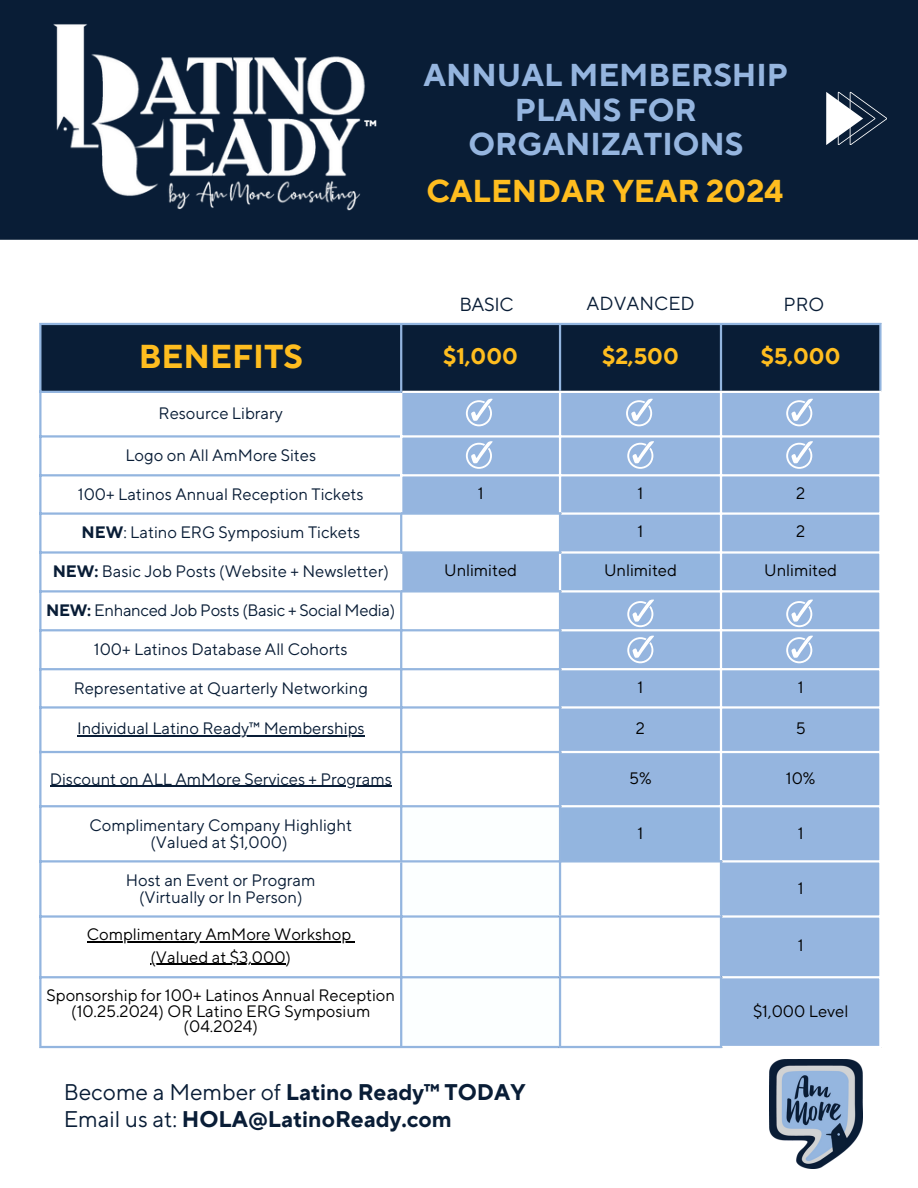
<style>
.page{position:relative;width:918px;height:1188px;background:#fff}
.page>*{position:absolute;margin:0;border:0;box-sizing:border-box;transform-origin:0 0}
.t1{font:700 33px "TT Norms Pro";color:#ffbd1f}
.t2{font:700 31.5px/34.8px "TT Norms Pro";color:#95b5df;text-align:center}
.t3{font:700 31.5px "TT Norms Pro";color:#ffbd1f}
.t4{font:700 22.5px "TT Norms Pro";color:#091d36}
.t5{font:700 22.5px "TT Norms Pro";color:#ffbd1f}
.t6{font:18.9px "TT Norms Pro";color:#091d36}
.t7{font:700 18px "TT Norms Pro";color:#fff}
.t8{font:16.5px "TT Norms Pro";color:#091d36}
.t9{font:16.5px/15.8px "TT Norms Pro";color:#000;text-align:center}
.t10{font:16.5px "TT Norms Pro";letter-spacing:-.02em;color:#091d36}
.s1{font-weight:700}
.s2{font-weight:400}
</style>
<div class="page">
<div style="left:0;top:0;width:918px;height:240px;background:#091d36"></div>
<img style="left:19px;top:0;width:380px;height:240px">
<div style="left:42px;top:325px;width:837px;height:66px;background:#091d36"></div>
<div style="left:402px;top:393px;width:477px;height:653px;background:#95b5df"></div>
<svg style="left:42px;top:515px;width:678px;height:531px"></svg>
<div style="left:561px;top:554px;width:159px;height:306px;background:#95b5df"></div>
<svg style="left:402px;top:807px;width:157px;height:239px"></svg>
<hr style="left:77px;top:736px;width:288px;height:1px;background:#091d36">
<hr style="left:50px;top:786px;width:342px;height:1px;background:#091d36">
<hr style="left:87px;top:941px;width:264px;height:1px;background:#000">
<hr style="left:150px;top:964px;width:136px;height:1px;background:#000">
<hr style="left:39px;top:325px;width:3px;height:721px;background:#93b5df">
<hr style="left:400px;top:325px;width:2px;height:66px;background:#93b5df">
<hr style="left:400px;top:863px;width:2px;height:183px;background:#93b5df">
<hr style="left:559px;top:325px;width:2px;height:66px;background:#93b5df">
<hr style="left:720px;top:325px;width:2px;height:66px;background:#93b5df">
<hr style="left:879px;top:325px;width:3px;height:66px;background:#93b5df">
<hr style="left:39px;top:323px;width:843px;height:2px;background:#93b5df">
<hr style="left:39px;top:391px;width:363px;height:2px;background:#93b5df">
<hr style="left:39px;top:435px;width:361px;height:3px;background:#93b5df">
<hr style="left:39px;top:474px;width:361px;height:2px;background:#93b5df">
<hr style="left:39px;top:512px;width:361px;height:3px;background:#93b5df">
<hr style="left:39px;top:551px;width:361px;height:3px;background:#93b5df">
<hr style="left:39px;top:590px;width:361px;height:3px;background:#93b5df">
<hr style="left:39px;top:629px;width:361px;height:2px;background:#93b5df">
<hr style="left:39px;top:668px;width:361px;height:2px;background:#93b5df">
<hr style="left:39px;top:706px;width:361px;height:3px;background:#93b5df">
<hr style="left:39px;top:751px;width:361px;height:2px;background:#93b5df">
<hr style="left:39px;top:805px;width:361px;height:2px;background:#93b5df">
<hr style="left:39px;top:860px;width:361px;height:3px;background:#93b5df">
<hr style="left:39px;top:915px;width:520px;height:3px;background:#93b5df">
<hr style="left:39px;top:976px;width:520px;height:2px;background:#93b5df">
<hr style="left:39px;top:1046px;width:520px;height:2px;background:#93b5df">
<hr style="left:400px;top:554px;width:2px;height:36px;background:#fff">
<hr style="left:559px;top:393px;width:2px;height:119px;background:#fff">
<hr style="left:559px;top:554px;width:2px;height:36px;background:#fff">
<hr style="left:720px;top:393px;width:2px;height:467px;background:#fff">
<hr style="left:400px;top:435px;width:482px;height:3px;background:#fff">
<hr style="left:400px;top:474px;width:482px;height:2px;background:#fff">
<hr style="left:561px;top:512px;width:321px;height:3px;background:#fff">
<hr style="left:561px;top:551px;width:321px;height:3px;background:#fff">
<hr style="left:561px;top:590px;width:321px;height:3px;background:#fff">
<hr style="left:561px;top:629px;width:321px;height:2px;background:#fff">
<hr style="left:561px;top:668px;width:321px;height:2px;background:#fff">
<hr style="left:561px;top:706px;width:321px;height:3px;background:#fff">
<hr style="left:561px;top:751px;width:321px;height:2px;background:#fff">
<hr style="left:561px;top:805px;width:321px;height:2px;background:#fff">
<hr style="left:722px;top:860px;width:160px;height:3px;background:#fff">
<hr style="left:722px;top:915px;width:160px;height:3px;background:#fff">
<hr style="left:722px;top:976px;width:160px;height:2px;background:#fff">
<hr style="left:400px;top:515px;width:2px;height:36px;background:#95b6df">
<hr style="left:400px;top:593px;width:2px;height:267px;background:#95b6df">
<hr style="left:559px;top:515px;width:2px;height:36px;background:#95b6df">
<hr style="left:559px;top:593px;width:2px;height:322px;background:#95b6df">
<hr style="left:559px;top:978px;width:2px;height:68px;background:#95b6df">
<hr style="left:720px;top:863px;width:2px;height:52px;background:#95b6df">
<hr style="left:720px;top:978px;width:2px;height:68px;background:#95b6df">
<hr style="left:400px;top:512px;width:161px;height:3px;background:#95b6df">
<hr style="left:400px;top:551px;width:161px;height:3px;background:#95b6df">
<hr style="left:400px;top:590px;width:161px;height:3px;background:#95b6df">
<hr style="left:400px;top:629px;width:161px;height:2px;background:#95b6df">
<hr style="left:400px;top:668px;width:161px;height:2px;background:#95b6df">
<hr style="left:400px;top:706px;width:161px;height:3px;background:#95b6df">
<hr style="left:400px;top:751px;width:161px;height:2px;background:#95b6df">
<hr style="left:400px;top:805px;width:161px;height:2px;background:#95b6df">
<hr style="left:400px;top:860px;width:322px;height:3px;background:#95b6df">
<hr style="left:559px;top:976px;width:163px;height:2px;background:#95b6df">
<hr style="left:559px;top:1046px;width:163px;height:2px;background:#95b6df">
<hr style="left:559px;top:918px;width:2px;height:58px;background:#95b5df">
<hr style="left:720px;top:918px;width:2px;height:58px;background:#95b5df">
<hr style="left:559px;top:915px;width:163px;height:3px;background:#95b5df">
<svg style="left:466px;top:399px;width:27px;height:27px"></svg>
<svg style="left:466px;top:441px;width:27px;height:28px"></svg>
<svg style="left:626px;top:399px;width:27px;height:27px"></svg>
<svg style="left:627px;top:441px;width:27px;height:28px"></svg>
<svg style="left:627px;top:600px;width:27px;height:27px"></svg>
<svg style="left:786px;top:399px;width:27px;height:27px"></svg>
<svg style="left:786px;top:441px;width:27px;height:28px"></svg>
<svg style="left:786px;top:600px;width:27px;height:27px"></svg>
<svg style="left:826px;top:92px;width:61px;height:53px"></svg>
<img style="left:770px;top:1059px;width:92px;height:109px">
<svg style="left:627px;top:636px;width:27px;height:27px"></svg>
<svg style="left:786px;top:636px;width:27px;height:27px"></svg>
<p class="t7" style="left:364px;top:116px;width:14px">™</p>
<p class="t2" style="left:424px;top:58px;width:366px">ANNUAL MEMBERSHIP<br>PLANS FOR<br>ORGANIZATIONS</p>
<p class="t3" style="left:426px;top:172px;width:358px">CALENDAR YEAR 2024</p>
<p class="t6" style="left:459px;top:293px;width:56px">BASIC</p>
<p class="t6" style="left:587px;top:292px;width:109px">ADVANCED</p>
<p class="t6" style="left:784px;top:293px;width:42px">PRO</p>
<p class="t1" style="left:139px;top:336px;width:165px">BENEFITS</p>
<p class="t5" style="left:443px;top:343px;width:76px">$1,000</p>
<p class="t5" style="left:602px;top:343px;width:78px">$2,500</p>
<p class="t5" style="left:761px;top:343px;width:81px">$5,000</p>
<p class="t8" style="left:159px;top:403px;width:126px">Resource Library</p>
<p class="t8" style="left:125px;top:446px;width:192px">Logo on All AmMore Sites</p>
<p class="t8" style="left:78px;top:484px;width:287px">100+ Latinos Annual Reception Tickets</p>
<p class="t9" style="left:478px;top:486px;width:7px">1</p>
<p class="t9" style="left:638px;top:486px;width:7px">1</p>
<p class="t9" style="left:796px;top:486px;width:11px">2</p>
<p class="t8" style="left:81px;top:523px;width:280px"><span class="s1">NEW</span>: Latino ERG Symposium Tickets</p>
<p class="t9" style="left:638px;top:524px;width:7px">1</p>
<p class="t9" style="left:796px;top:524px;width:11px">2</p>
<p class="t8" style="left:53px;top:562px;width:338px"><span class="s1">NEW:</span> Basic Job Posts (Website + Newsletter)</p>
<p class="t9" style="left:444px;top:563px;width:74px">Unlimited</p>
<p class="t9" style="left:604px;top:563px;width:74px">Unlimited</p>
<p class="t9" style="left:764px;top:563px;width:74px">Unlimited</p>
<p class="t10" style="left:46px;top:600px;width:350px"><span class="s1">NEW:</span> Enhanced Job Posts (Basic + Social Media)</p>
<p class="t8" style="left:94px;top:639px;width:255px">100+ Latinos Database All Cohorts</p>
<p class="t8" style="left:74px;top:678px;width:296px">Representative at Quarterly Networking</p>
<p class="t9" style="left:638px;top:680px;width:7px">1</p>
<p class="t9" style="left:798px;top:680px;width:7px">1</p>
<p class="t8" style="left:77px;top:719px;width:289px">Individual Latino Ready™ Memberships</p>
<p class="t9" style="left:636px;top:721px;width:11px">2</p>
<p class="t9" style="left:796px;top:721px;width:11px">5</p>
<p class="t8" style="left:50px;top:769px;width:343px">Discount on ALL AmMore Services + Programs</p>
<p class="t9" style="left:629px;top:771px;width:24px">5%</p>
<p class="t9" style="left:786px;top:771px;width:31px">10%</p>
<p class="t8" style="left:89px;top:815px;width:264px">Complimentary Company Highlight</p>
<p class="t8" style="left:150px;top:832px;width:139px">(Valued at $1,000)</p>
<p class="t9" style="left:638px;top:826px;width:7px">1</p>
<p class="t9" style="left:798px;top:826px;width:7px">1</p>
<p class="t8" style="left:126px;top:870px;width:191px">Host an Event or Program</p>
<p class="t8" style="left:139px;top:887px;width:165px">(Virtually or In Person)</p>
<p class="t9" style="left:87px;top:927px;width:266px">Complimentary AmMore Workshop</p>
<p class="t9" style="left:150px;top:950px;width:142px">(Valued at $3,000)</p>
<p class="t9" style="left:47px;top:988px;width:350px">Sponsorship for 100+ Latinos Annual Reception (10.25.2024) OR Latino ERG Symposium (04.2024)</p>
<p class="t4" style="left:64px;top:1078px;width:463px"><span class="s2">Become a Member of</span> Latino Ready™ TODAY</p>
<p class="t4" style="left:64px;top:1105px;width:390px"><span class="s2">Email us at:</span> HOLA@LatinoReady.com</p>
<p class="t9" style="left:798px;top:881px;width:7px">1</p>
<p class="t9" style="left:798px;top:938px;width:7px">1</p>
<p class="t9" style="left:753px;top:1004px;width:97px">$1,000 Level</p>
</div>
